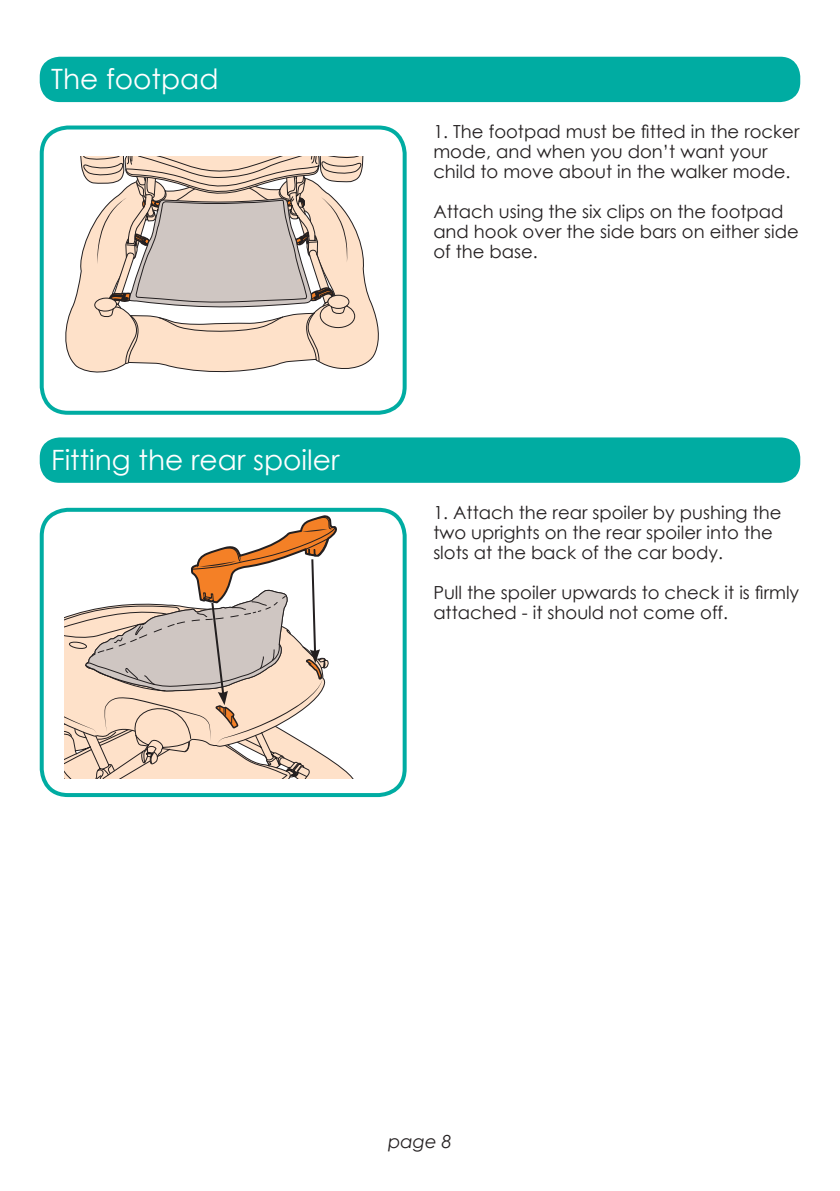
<style>
.page{position:relative;width:840px;height:1191px;background:#fff}
.page>*{position:absolute;margin:0;border:0;box-sizing:border-box;transform-origin:0 0}
.Headings_14pt{font:28px "Century Gothic";color:#fff}
.Body_text_9pt{font:18px/20px "Century Gothic";color:#231f20}
.t1{font:italic 18px "Century Gothic";color:#231f20}
</style>
<div class="page">
<div style="left:40px;top:125px;width:366px;height:290px;border:4px solid #00aca2;border-radius:26px"></div>
<div style="left:40px;top:508px;width:366px;height:289px;border:4px solid #00aca2;border-radius:26px"></div>
<div style="left:40px;top:57px;width:759px;height:45px;background:#00aca2;border-radius:20px"></div>
<div style="left:40px;top:437px;width:759px;height:46px;background:#00aca2;border-radius:20px"></div>
<svg style="left:65px;top:285px;width:314px;height:88px"></svg>
<svg style="left:78px;top:156px;width:288px;height:208px;background:#deccbe"></svg>
<svg style="left:65px;top:515px;width:288px;height:263px"></svg>
<p class="Headings_14pt" style="left:51px;top:59px;width:169px">The footpad</p>
<p class="Headings_14pt" style="left:51px;top:440px;width:290px">Fitting the rear spoiler</p>
<p class="Body_text_9pt" style="left:433px;top:121px;width:367px">1. The footpad must be fitted in the rocker mode, and when you don’t want your child to move about in the walker mode.</p>
<p class="Body_text_9pt" style="left:433px;top:201px;width:367px">Attach using the six clips on the footpad and hook over the side bars on either side of the base.</p>
<p class="Body_text_9pt" style="left:433px;top:502px;width:349px">1. Attach the rear spoiler by pushing the two uprights on the rear spoiler into the slots at the back of the car body.</p>
<p class="Body_text_9pt" style="left:433px;top:582px;width:367px">Pull the spoiler upwards to check it is firmly attached - it should not come off.</p>
<p class="t1" style="left:388px;top:1128px;width:65px">page 8</p>
</div>
